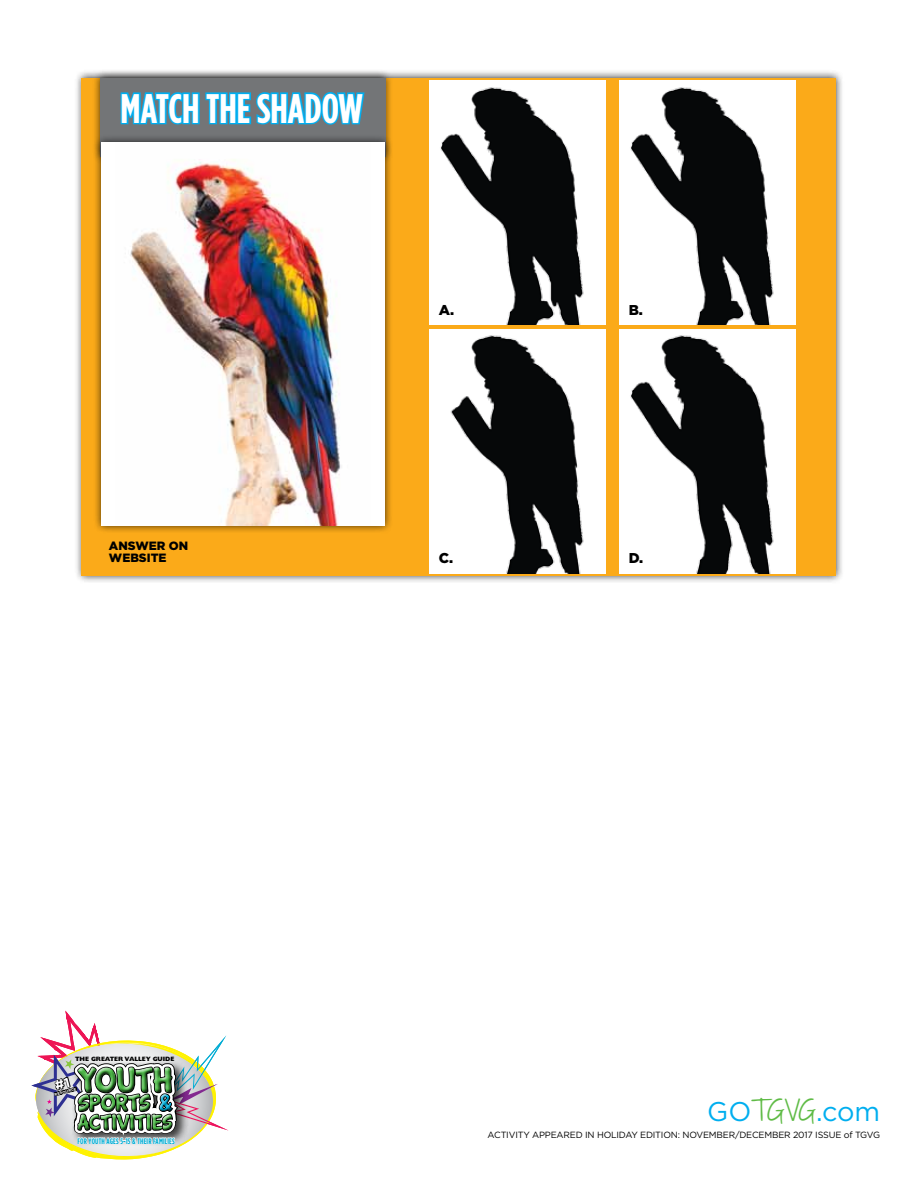
<style>
.page{position:relative;width:918px;height:1188px;background:#fff}
.page>*{position:absolute;margin:0;border:0;box-sizing:border-box;transform-origin:0 0}
.t1{font:700 41.25px "Gotham Condensed";color:#fff}
.t2{font:27px "Gotham";color:#00aeef}
.t3{font:900 14.25px "Gotham";color:#000}
.t4{font:900 12px/12px "Gotham";color:#000}
.t5{font:9px "Gotham";letter-spacing:-.02em;color:#000}
.t6{font:700 8.1px "Gotham Condensed";letter-spacing:.02em;color:#00acd4}
.t7{font:800 6.3px "Gill Sans Std";letter-spacing:-.01em;color:#000}
.t8{font:700 3.9px "Gotham";color:#fff}
.s1{font-family:"Shadows Into Light Two";color:#5fbb46}
</style>
<div class="page">
<div style="left:74px;top:70px;width:770px;height:514px;background:#000;opacity:.75"></div>
<div style="left:82px;top:78px;width:754px;height:497px;background:#fbaa19"></div>
<div style="left:92px;top:70px;width:302px;height:95px;background:#000;opacity:.75"></div>
<div style="left:100px;top:78px;width:285px;height:78px;background:#737577"></div>
<div style="left:93px;top:134px;width:300px;height:400px;background:#000;opacity:.75"></div>
<div style="left:101px;top:142px;width:284px;height:383px;background:#fff"></div>
<img style="left:130px;top:159px;width:211px;height:366px">
<img style="left:430px;top:81px;width:174px;height:244px">
<img style="left:430px;top:329px;width:174px;height:244px">
<img style="left:620px;top:81px;width:174px;height:244px">
<img style="left:620px;top:329px;width:174px;height:244px">
<svg style="left:119px;top:92px;width:247px;height:43px"></svg>
<svg style="left:31px;top:1010px;width:197px;height:150px"></svg>
<h1 class="t1" style="left:121px;top:85px;width:244px">MATCH THE SHADOW</h1>
<h3 class="t3" style="left:439px;top:302px;width:17px">A.</h3>
<h3 class="t4" style="left:109px;top:540px;width:81px">ANSWER ON<br>WEBSITE</h3>
<h3 class="t3" style="left:439px;top:550px;width:16px">C.</h3>
<h3 class="t3" style="left:629px;top:302px;width:16px">B.</h3>
<h3 class="t3" style="left:629px;top:550px;width:16px">D.</h3>
<p class="t7" style="left:75px;top:1055px;width:101px">THE GREATER VALLEY GUIDE</p>
<p class="t8" style="left:54px;top:1092px;width:24px;rotate:-15deg">RESOURCE</p>
<p class="t6" style="left:78px;top:1136px;width:96px">FOR YOUTH AGES 5-15 &amp; THEIR FAMILIES</p>
<h2 class="t2" style="left:707px;top:1096px;width:174px">GO<span class="s1">TGVG</span>.com</h2>
<p class="t5" style="left:488px;top:1129px;width:394px">ACTIVITY APPEARED IN HOLIDAY EDITION: NOVEMBER/DECEMBER 2017 ISSUE of TGVG</p>
</div>
